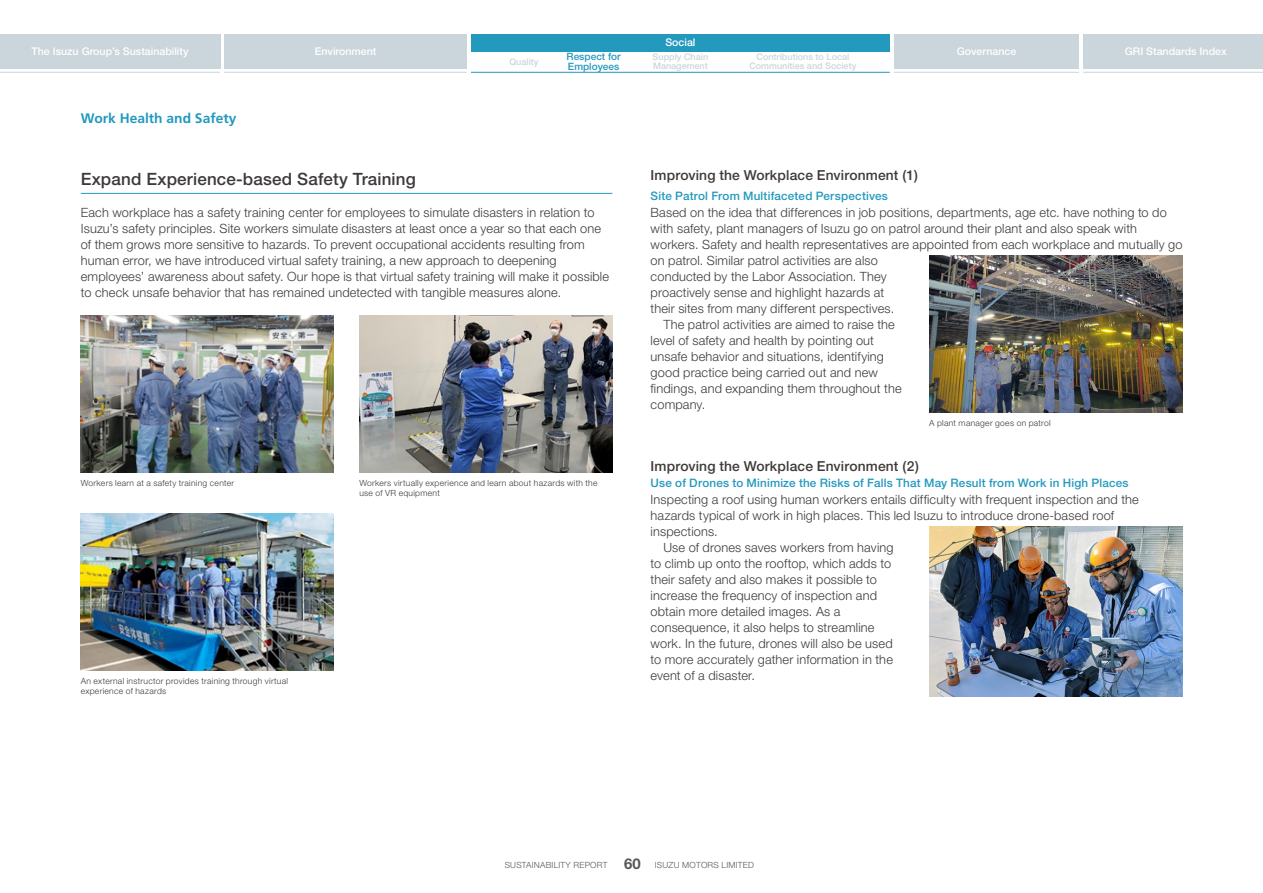
<style>
.page{position:relative;width:1263px;height:893px;background:#fff}
.page>*{position:absolute;margin:0;border:0;box-sizing:border-box;transform-origin:0 0}
.EN__第3階層_本文見出し16Q{font:500 16.95px "Helvetica Neue";letter-spacing:.01em;color:#3e3a39}
.EN__第4階層_本文小見出し13Q{font:500 13.8px "Helvetica Neue";letter-spacing:.01em;color:#3e3a39}
.EN_ショルダー13Q{font:700 13.8px "Frutiger LT Pro";color:#2399be}
.EN__本文_12Q{font:300 12.75px/15.9px "Helvetica Neue";letter-spacing:.015em;color:#3e3a39}
.EN_豆見出し図タイトル11Q{font:500 11.7px "Helvetica Neue";letter-spacing:.015em;color:#2399be}
.t1{font:500 10.65px "Helvetica Neue";color:#fff}
.t2{font:500 10.05px/9.6px "Helvetica Neue";color:#2399be}
.t3{font:500 9px/8.6px "Helvetica Neue";color:#cad5dc}
.EN__キャプション_8Q{font:300 8.55px/9.6px "Helvetica Neue";letter-spacing:.035em;color:#3e3a39}
.t4{font:300 8.55px "Helvetica Neue";letter-spacing:.025em;color:#595757}
.s1{font-weight:700;font-size:14.85px}
</style>
<div class="page">
<img style="left:81px;top:315px;width:253px;height:158px">
<img style="left:81px;top:513px;width:253px;height:157px">
<img style="left:359px;top:315px;width:253px;height:158px">
<hr style="left:81px;top:193px;width:531px;height:1px;background:#2399be">
<img style="left:929px;top:255px;width:253px;height:157px">
<img style="left:929px;top:526px;width:253px;height:170px">
<hr style="left:1083px;top:72px;width:180px;height:1px;background:#cad5dc">
<div style="left:1083px;top:34px;width:180px;height:34px;background:#cad5dc"></div>
<hr style="left:0;top:72px;width:220px;height:1px;background:#cad5dc">
<div style="left:0;top:34px;width:220px;height:34px;background:#cad5dc"></div>
<hr style="left:471px;top:72px;width:419px;height:1px;background:#2399be">
<div style="left:471px;top:34px;width:419px;height:17px;background:#2399be"></div>
<hr style="left:894px;top:72px;width:185px;height:1px;background:#cad5dc">
<div style="left:894px;top:34px;width:185px;height:34px;background:#cad5dc"></div>
<hr style="left:224px;top:72px;width:243px;height:1px;background:#cad5dc">
<div style="left:224px;top:34px;width:243px;height:34px;background:#cad5dc"></div>
<p class="t1" style="left:31px;top:45px;width:159px">The Isuzu Group’s Sustainability</p>
<p class="t1" style="left:315px;top:45px;width:63px">Environment</p>
<p class="t1" style="left:665px;top:36px;width:32px">Social</p>
<p class="t2" style="left:567px;top:52px;width:56px">Respect for<br>Employees</p>
<p class="t3" style="left:749px;top:53px;width:108px;text-align:center">Contributions to Local<br>Communities and Society</p>
<p class="t3" style="left:509px;top:57px;width:31px">Quality</p>
<p class="t3" style="left:653px;top:53px;width:57px">Supply Chain<br>Management</p>
<p class="t1" style="left:957px;top:45px;width:61px">Governance</p>
<p class="t1" style="left:1125px;top:45px;width:103px">GRI Standards Index</p>
<p class="EN_ショルダー13Q" style="left:81px;top:110px;width:157px">Work Health and Safety</p>
<p class="EN__第3階層_本文見出し16Q" style="left:81px;top:169px;width:337px">Expand Experience-based Safety Training</p>
<p class="EN__第4階層_本文小見出し13Q" style="left:651px;top:167px;width:269px">Improving the Workplace Environment (1)</p>
<p class="EN_豆見出し図タイトル11Q" style="left:651px;top:189px;width:239px">Site Patrol From Multifaceted Perspectives</p>
<p class="EN__本文_12Q" style="left:81px;top:204px;width:530px">Each workplace has a safety training center for employees to simulate disasters in relation to Isuzu’s safety principles. Site workers simulate disasters at least once a year so that each one of them grows more sensitive to hazards. To prevent occupational accidents resulting from human error, we have introduced virtual safety training, a new approach to deepening employees’ awareness about safety. Our hope is that virtual safety training will make it possible to check unsafe behavior that has remained undetected with tangible measures alone.</p>
<p class="EN__キャプション_8Q" style="left:81px;top:478px;width:155px">Workers learn at a safety training center</p>
<p class="EN__キャプション_8Q" style="left:359px;top:478px;width:240px">Workers virtually experience and learn about hazards with the use of VR equipment</p>
<p class="EN__キャプション_8Q" style="left:81px;top:676px;width:209px">An external instructor provides training through virtual experience of hazards</p>
<p class="EN__本文_12Q" style="left:651px;top:205px;width:533px">Based on the idea that differences in job positions, departments, age etc. have nothing to do with safety, plant managers of Isuzu go on patrol around their plant and also speak with workers. Safety and health representatives are appointed from each workplace and mutually go on patrol. Similar patrol activities are also<br>conducted by the Labor Association. They<br>proactively sense and highlight hazards at<br>their sites from many different perspectives.</p>
<p class="EN__本文_12Q" style="left:651px;top:316px;width:253px;text-indent:13px">The patrol activities are aimed to raise the level of safety and health by pointing out unsafe behavior and situations, identifying good practice being carried out and new findings, and expanding them throughout the company.</p>
<p class="EN__キャプション_8Q" style="left:929px;top:418px;width:123px">A plant manager goes on patrol</p>
<p class="EN__第4階層_本文小見出し13Q" style="left:651px;top:458px;width:270px">Improving the Workplace Environment (2)</p>
<p class="EN_豆見出し図タイトル11Q" style="left:651px;top:476px;width:479px">Use of Drones to Minimize the Risks of Falls That May Result from Work in High Places</p>
<p class="EN__本文_12Q" style="left:651px;top:492px;width:490px">Inspecting a roof using human workers entails difficulty with frequent inspection and the hazards typical of work in high places. This led Isuzu to introduce drone-based roof inspections.</p>
<p class="EN__本文_12Q" style="left:651px;top:539px;width:244px;text-indent:13px">Use of drones saves workers from having to climb up onto the rooftop, which adds to their safety and also makes it possible to increase the frequency of inspection and obtain more detailed images. As a consequence, it also helps to streamline work. In the future, drones will also be used to more accurately gather information in the event of a disaster.</p>
<p class="t4" style="left:505px;top:859px;width:251px">SUSTAINABILITY REPORT <span class="s1">60</span> ISUZU MOTORS LIMITED</p>
</div>
